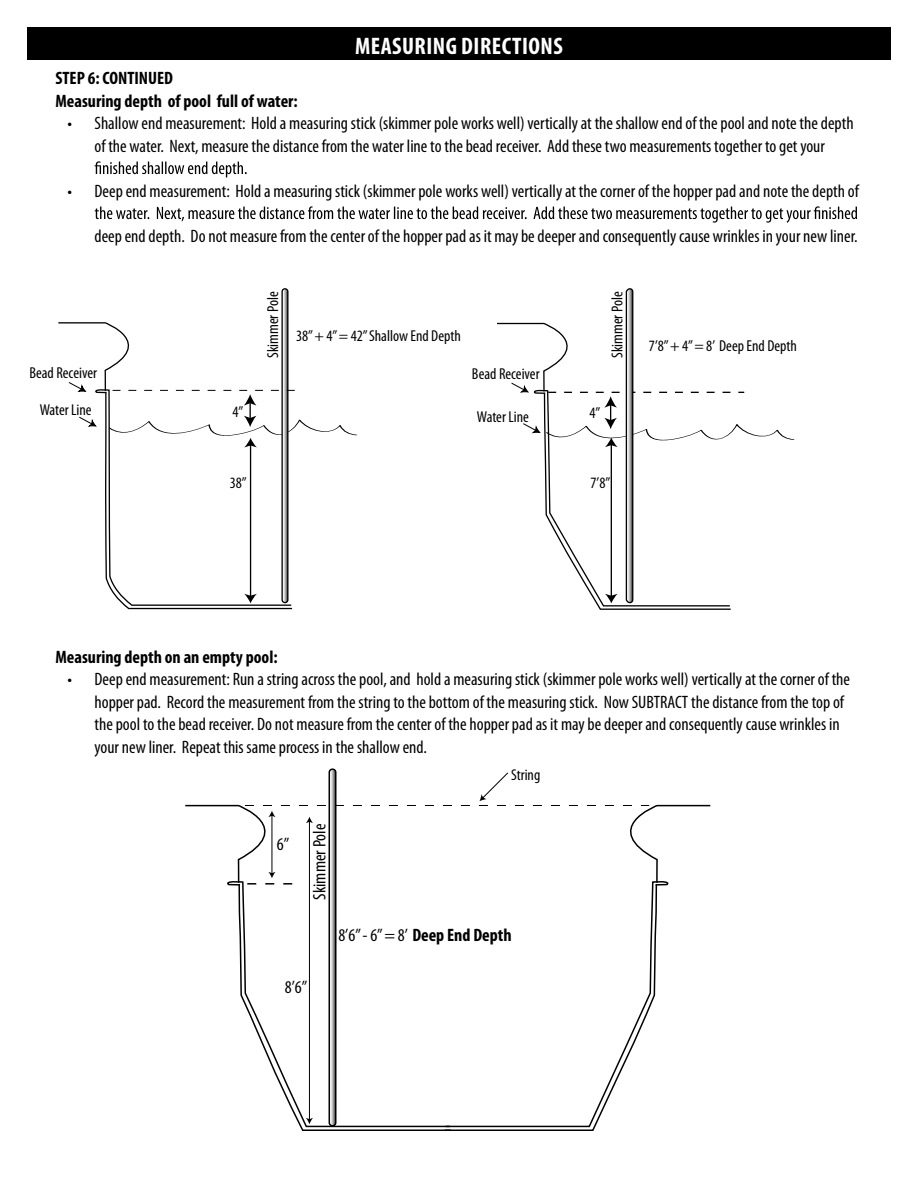
<style>
.page{position:relative;width:918px;height:1188px;background:#fff}
.page>*{position:absolute;margin:0;border:0;box-sizing:border-box;transform-origin:0 0}
.t1{font:700 condensed 24px "Myriad Pro";letter-spacing:.02em;color:#fff}
.t2{font:condensed 18px/22.5px "Myriad Pro";color:#000;text-align:center}
.t3{font:700 condensed 18px/22.5px "Myriad Pro";color:#000}
.t4{font:condensed 15.9px "Myriad Pro";color:#000}
.t5{font:condensed 15.75px "Myriad Pro";color:#000}
.s1{font-weight:400}
</style>
<div class="page">
<svg style="left:95px;top:161px;width:152px;height:16px"></svg>
<svg style="left:95px;top:206px;width:762px;height:17px"></svg>
<svg style="left:282px;top:289px;width:6px;height:314px"></svg>
<div style="left:281px;top:288px;width:8px;height:315px;border:1px solid #000;border-radius:3px"></div>
<svg style="left:58px;top:322px;width:300px;height:288px"></svg>
<svg style="left:626px;top:289px;width:7px;height:314px"></svg>
<div style="left:626px;top:288px;width:7px;height:315px;border:1px solid #000;border-radius:3px"></div>
<svg style="left:497px;top:322px;width:298px;height:288px"></svg>
<svg style="left:228px;top:770px;width:215px;height:358px"></svg>
<svg style="left:329px;top:769px;width:7px;height:357px"></svg>
<div style="left:329px;top:768px;width:8px;height:359px;border:2px solid #000;border-radius:3px"></div>
<svg style="left:443px;top:1125px;width:152px;height:6px"></svg>
<svg style="left:444px;top:885px;width:224px;height:243px"></svg>
<hr style="left:309px;top:821px;width:1px;height:299px;background:#000">
<svg style="left:306px;top:1118px;width:7px;height:6px"></svg>
<svg style="left:185px;top:772px;width:526px;height:113px"></svg>
<div style="left:27px;top:27px;width:864px;height:33px;background:#000"></div>
<p class="t1" style="left:355px;top:31px;width:209px">MEASURING DIRECTIONS</p>
<p class="t3" style="left:56px;top:66px;width:244px">STEP 6: CONTINUED<br>Measuring depth of pool full of water:</p>
<p class="t2" style="left:68px;top:112px;width:788px">• Shallow end measurement: Hold a measuring stick (skimmer pole works well) vertically at the shallow end of the pool and note the depth of the water. Next, measure the distance from the water line to the bead receiver. Add these two measurements together to get your</p>
<p class="t2" style="left:68px;top:179px;width:793px">• Deep end measurement: Hold a measuring stick (skimmer pole works well) vertically at the corner of the hopper pad and note the depth of</p>
<p class="t2" style="left:95px;top:224px;width:765px">deep end depth. Do not measure from the center of the hopper pad as it may be deeper and consequently cause wrinkles in your new liner.</p>
<p class="t4" style="left:29px;top:364px;width:69px">Bead Receiver</p>
<p class="t4" style="left:40px;top:400px;width:54px">Water Line</p>
<p class="t4" style="left:232px;top:402px;width:12px">4”</p>
<p class="t4" style="left:263px;top:358px;width:68px;rotate:-90deg">Skimmer Pole</p>
<p class="t4" style="left:296px;top:326px;width:166px">38” + 4” = 42” Shallow End Depth</p>
<p class="t4" style="left:472px;top:364px;width:69px">Bead Receiver</p>
<p class="t4" style="left:477px;top:408px;width:54px">Water Line</p>
<p class="t4" style="left:230px;top:473px;width:19px">38”</p>
<p class="t4" style="left:608px;top:358px;width:68px;rotate:-90deg">Skimmer Pole</p>
<p class="t4" style="left:590px;top:403px;width:12px">4”</p>
<p class="t4" style="left:591px;top:473px;width:21px">7’8”</p>
<p class="t4" style="left:649px;top:336px;width:150px">7’8” + 4” = 8’ Deep End Depth</p>
<p class="t3" style="left:56px;top:645px;width:224px">Measuring depth on an empty pool:</p>
<p class="t2" style="left:95px;top:668px;width:757px;text-align:left;text-indent:-27px">• Deep end measurement: Run a string across the pool, and hold a measuring stick (skimmer pole works well) vertically at the corner of the hopper pad. Record the measurement from the string to the bottom of the measuring stick. Now SUBTRACT the distance from the top of the pool to the bead receiver. Do not measure from the center of the hopper pad as it may be deeper and consequently cause wrinkles in your new liner. Repeat this same process in the shallow end.</p>
<p class="t5" style="left:511px;top:765px;width:31px">String</p>
<p class="t2" style="left:277px;top:832px;width:14px">6”</p>
<p class="t2" style="left:308px;top:900px;width:77px;rotate:-90deg">Skimmer Pole</p>
<p class="t3" style="left:338px;top:923px;width:175px"><span class="s1">8’6” - 6” = 8’</span> Deep End Depth</p>
<p class="t2" style="left:285px;top:976px;width:24px">8’6”</p>
</div>
